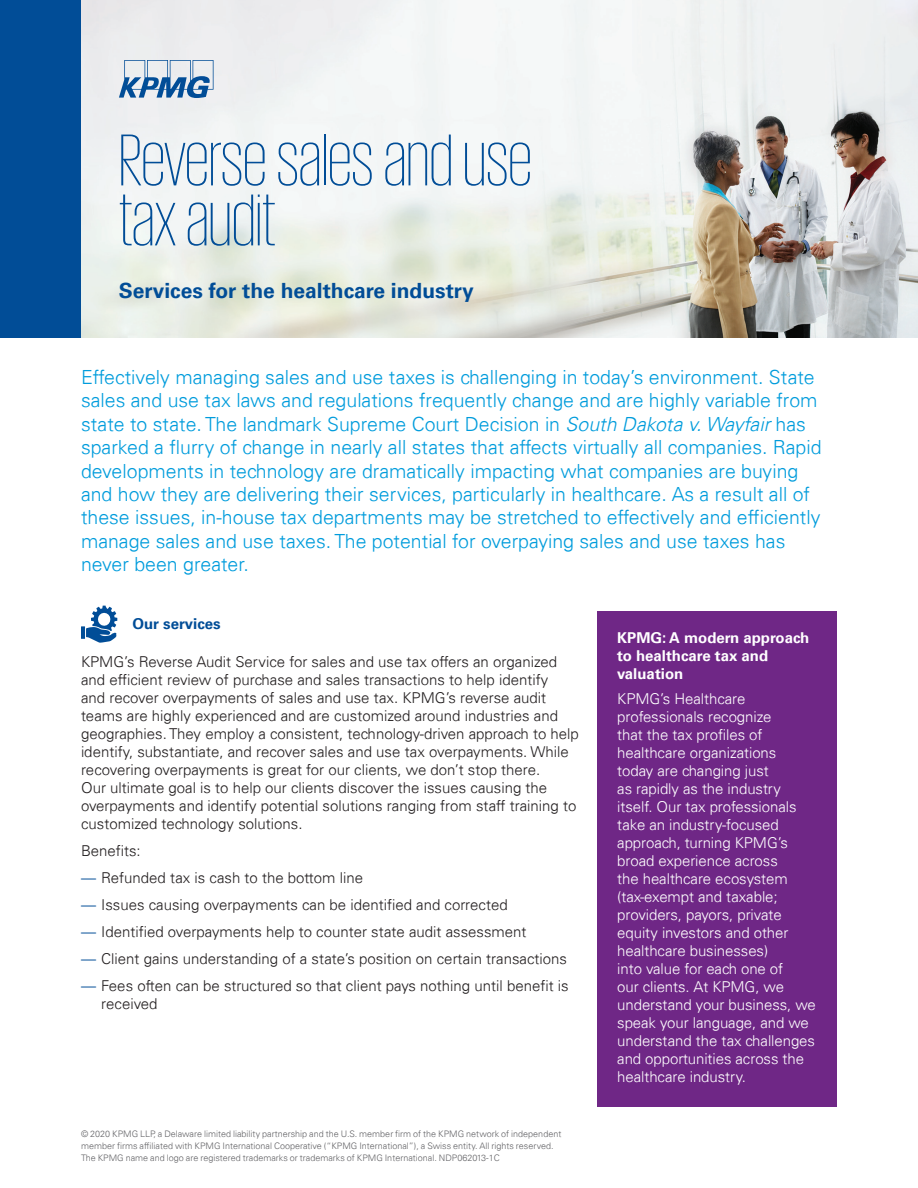
<style>
.page{position:relative;width:918px;height:1188px;background:#fff}
.page>*{position:absolute;margin:0;border:0;box-sizing:border-box;transform-origin:0 0}
.t1{font:200 75px/60px "KPMG";color:#014d97}
.t2{font:700 21px "Univers 65";color:#014d97}
.t3{font:300 19.5px/23.4px "Univers 45";color:#009cdc}
.t4{font:300 15px/18px "Univers 45";color:#231f20}
.t5{font:300 15px/18px "Univers 45";letter-spacing:-.005em;color:#fff}
.t6{font:700 15px/18px "Univers 65";color:#fff}
.t7{font:700 15px "Univers 65";color:#014d97}
.t8{font:300 9px/12px "Univers 45";color:#636366}
.s1{font-style:italic}
.s2{color:#014d97}
</style>
<div class="page">
<img style="left:81px;top:0;width:837px;height:338px">
<svg style="left:119px;top:60px;width:95px;height:38px"></svg>
<svg style="left:81px;top:606px;width:36px;height:37px"></svg>
<div style="left:0;top:0;width:81px;height:338px;background:#014d97"></div>
<div style="left:597px;top:612px;width:240px;height:495px;background:#6f2786"></div>
<h1 class="t1" style="left:119px;top:129px;width:415px">Reverse sales and use tax audit</h1>
<h2 class="t2" style="left:119px;top:278px;width:356px">Services for the healthcare industry</h2>
<p class="t3" style="left:81px;top:365px;width:742px">Effectively managing sales and use taxes is challenging in today’s environment. State sales and use tax laws and regulations frequently change and are highly variable from state to state. The landmark Supreme Court Decision in <span class="s1">South Dakota v. Wayfair</span> has sparked a flurry of change in nearly all states that affects virtually all companies. Rapid developments in technology are dramatically impacting what companies are buying and how they are delivering their services, particularly in healthcare. As a result all of these issues, in-house tax departments may be stretched to effectively and efficiently manage sales and use taxes. The potential for overpaying sales and use taxes has never been greater.</p>
<p class="t7" style="left:132px;top:615px;width:90px">Our services</p>
<p class="t4" style="left:81px;top:652px;width:499px">KPMG’s Reverse Audit Service for sales and use tax offers an organized and efficient review of purchase and sales transactions to help identify<br>and recover overpayments of sales and use tax. KPMG’s reverse audit teams are highly experienced and are customized around industries and geographies. They employ a consistent, technology-driven approach to help identify, substantiate, and recover sales and use tax overpayments. While recovering overpayments is great for our clients, we don’t stop there.<br>Our ultimate goal is to help our clients discover the issues causing the overpayments and identify potential solutions ranging from staff training to customized technology solutions.</p>
<p class="t4" style="left:81px;top:841px;width:61px">Benefits:</p>
<p class="t4" style="left:81px;top:868px;width:284px"><span class="s2">—</span> Refunded tax is cash to the bottom line</p>
<p class="t4" style="left:81px;top:895px;width:428px"><span class="s2">—</span> Issues causing overpayments can be identified and corrected</p>
<p class="t4" style="left:81px;top:922px;width:447px"><span class="s2">—</span> Identified overpayments help to counter state audit assessment</p>
<p class="t4" style="left:81px;top:949px;width:488px"><span class="s2">—</span> Client gains understanding of a state’s position on certain transactions</p>
<p class="t4" style="left:101px;top:976px;width:469px;text-indent:-20px"><span class="s2">—</span> Fees often can be structured so that client pays nothing until benefit is received</p>
<p class="t8" style="left:81px;top:1128px;width:482px">© 2020 KPMG LLP, a Delaware limited liability partnership and the U.S. member firm of the KPMG network of independent member firms affiliated with KPMG International Cooperative (“KPMG International”), a Swiss entity. All rights reserved.<br>The KPMG name and logo are registered trademarks or trademarks of KPMG International. NDP062013-1C</p>
<p class="t6" style="left:617px;top:629px;width:194px">KPMG: A modern approach to healthcare tax and valuation</p>
<p class="t5" style="left:617px;top:690px;width:200px">KPMG’s Healthcare professionals recognize<br>that the tax profiles of healthcare organizations today are changing just<br>as rapidly as the industry itself. Our tax professionals take an industry-focused approach, turning KPMG’s broad experience across<br>the healthcare ecosystem (tax-exempt and taxable; providers, payors, private equity investors and other healthcare businesses)<br>into value for each one of<br>our clients. At KPMG, we understand your business, we speak your language, and we understand the tax challenges and opportunities across the healthcare industry.</p>
</div>
